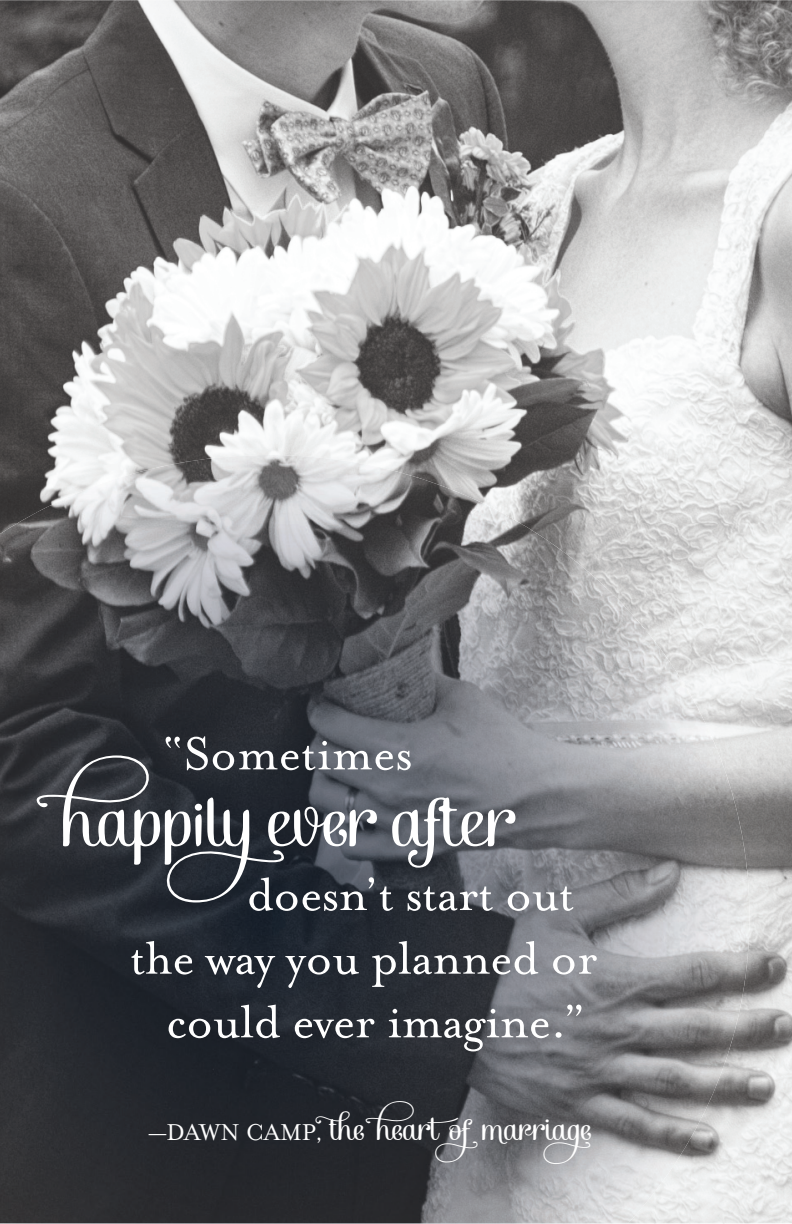
<style>
.page{position:relative;width:792px;height:1224px;background:#fff}
.page>*{position:absolute;margin:0;border:0;box-sizing:border-box;transform-origin:0 0}
.t1{font:70.1px "Mishka";color:#fff}
.t2{font:53px "Mrs Eaves Roman";letter-spacing:-.01em;color:#fff}
.t3{font:30px "Mishka";color:#fff}
.s1{font-family:"Mrs Eaves Roman";font-size:26.4px}
</style>
<div class="page">
<img style="left:0;top:0;width:792px;height:488px">
<img style="left:750px;top:488px;width:42px;height:35px">
<img style="left:750px;top:523px;width:42px;height:35px">
<img style="left:750px;top:558px;width:42px;height:35px">
<img style="left:750px;top:593px;width:42px;height:35px">
<img style="left:750px;top:628px;width:42px;height:36px">
<img style="left:750px;top:699px;width:42px;height:70px">
<img style="left:750px;top:769px;width:42px;height:454px">
<img style="left:0;top:455px;width:750px;height:768px">
<p class="t2" style="left:162px;top:725px;width:252px">“Sometimes</p>
<h1 class="t1" style="left:60px;top:781px;width:457px">happilyever after</h1>
<p class="t2" style="left:247px;top:865px;width:329px">doesn’t start out</p>
<p class="t2" style="left:130px;top:929px;width:469px">the way you planned or</p>
<p class="t2" style="left:166px;top:993px;width:421px">could ever imagine.”</p>
<p class="t3" style="left:149px;top:1112px;width:476px"><span class="s1">—DAWN CAMP,</span> the heartofmarriage</p>
</div>
